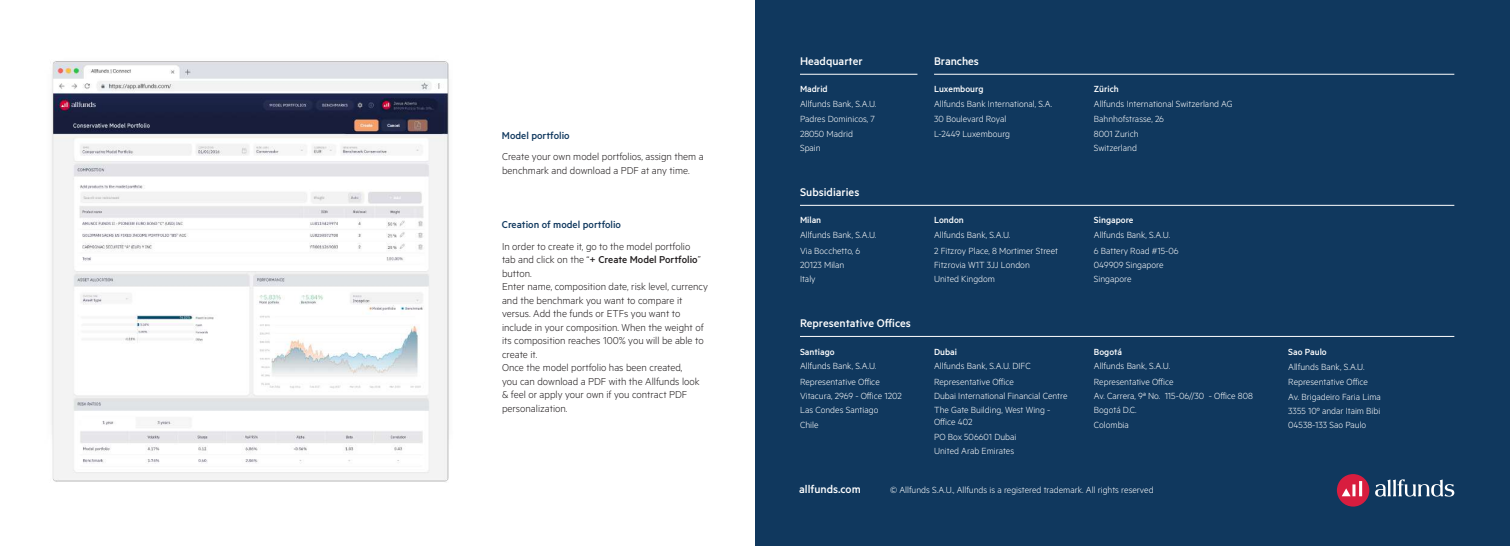
<style>
.page{position:relative;width:1510px;height:546px;background:#fff}
.page>*{position:absolute;margin:0;border:0;box-sizing:border-box;transform-origin:0 0}
.t1{font:500 12.5px "Metric";color:#fff}
.t2{font:300 11.25px/13.5px "Metric";color:#231f20}
.t3{font:500 11.25px "Metric";color:#10385e}
.t4{font:300 10px/14.4px "Metric";color:#fff}
.t5{font:500 10px "Metric";color:#fff}
.s1{font-weight:500}
</style>
<div class="page">
<img style="left:52px;top:61px;width:397px;height:421px">
<div style="left:755px;top:0;width:754px;height:546px;background:#10385e"></div>
<hr style="left:800px;top:74px;width:117px;height:1px;background:#fff">
<hr style="left:934px;top:74px;width:520px;height:1px;background:#fff">
<hr style="left:800px;top:205px;width:654px;height:1px;background:#fff">
<hr style="left:800px;top:336px;width:654px;height:1px;background:#fff">
<svg style="left:1375px;top:479px;width:79px;height:17px"></svg>
<div style="left:1336px;top:474px;width:33px;height:32px;background:#d81d3f;border-radius:50%"></div>
<svg style="left:1342px;top:481px;width:20px;height:15px"></svg>
<p class="t3" style="left:502px;top:129px;width:69px">Model portfolio</p>
<p class="t2" style="left:502px;top:149px;width:203px">Create your own model portfolios, assign them a benchmark and download a PDF at any time.</p>
<p class="t3" style="left:502px;top:218px;width:121px">Creation of model portfolio</p>
<p class="t2" style="left:502px;top:239px;width:207px">In order to create it, go to the model portfolio<br>tab and click on the “<span class="s1">+ Create Model Portfolio</span>” button.<br>Enter name, composition date, risk level, currency and the benchmark you want to compare it versus. Add the funds or ETFs you want to include in your composition. When the weight of its composition reaches 100% you will be able to create it.<br>Once the model portfolio has been created,<br>you can download a PDF with the Allfunds look &amp; feel or apply your own if you contract PDF personalization.</p>
<p class="t1" style="left:800px;top:54px;width:64px">Headquarter</p>
<p class="t1" style="left:934px;top:54px;width:46px">Branches</p>
<p class="t5" style="left:800px;top:83px;width:29px">Madrid</p>
<p class="t5" style="left:934px;top:83px;width:51px">Luxembourg</p>
<p class="t5" style="left:1093px;top:83px;width:26px">Zürich</p>
<p class="t4" style="left:800px;top:96px;width:78px">Allfunds Bank, S.A.U.</p>
<p class="t4" style="left:934px;top:96px;width:120px">Allfunds Bank International, S.A.</p>
<p class="t4" style="left:1093px;top:96px;width:140px">Allfunds International Switzerland AG</p>
<p class="t4" style="left:800px;top:112px;width:76px">Padres Dominicos, 7</p>
<p class="t4" style="left:934px;top:112px;width:74px">30 Boulevard Royal</p>
<p class="t4" style="left:1093px;top:112px;width:72px">Bahnhofstrasse, 26</p>
<p class="t4" style="left:800px;top:126px;width:54px">28050 Madrid</p>
<p class="t4" style="left:934px;top:126px;width:78px">L-2449 Luxembourg</p>
<p class="t4" style="left:1093px;top:126px;width:46px">8001 Zurich</p>
<p class="t4" style="left:800px;top:140px;width:22px">Spain</p>
<p class="t4" style="left:1093px;top:140px;width:45px">Switzerland</p>
<p class="t1" style="left:800px;top:185px;width:61px">Subsidiaries</p>
<p class="t5" style="left:800px;top:214px;width:23px">Milan</p>
<p class="t5" style="left:934px;top:214px;width:31px">London</p>
<p class="t5" style="left:1093px;top:214px;width:41px">Singapore</p>
<p class="t4" style="left:800px;top:227px;width:78px">Allfunds Bank, S.A.U.</p>
<p class="t4" style="left:934px;top:227px;width:78px">Allfunds Bank, S.A.U.</p>
<p class="t4" style="left:1093px;top:227px;width:78px">Allfunds Bank, S.A.U.</p>
<p class="t4" style="left:800px;top:243px;width:62px">Via Bocchetto, 6</p>
<p class="t4" style="left:934px;top:243px;width:125px">2 Fitzroy Place, 8 Mortimer Street</p>
<p class="t4" style="left:1093px;top:243px;width:86px">6 Battery Road #15-06</p>
<p class="t4" style="left:800px;top:257px;width:46px">20123 Milan</p>
<p class="t4" style="left:934px;top:257px;width:97px">Fitzrovia W1T 3JJ London<br>United Kingdom</p>
<p class="t4" style="left:1093px;top:257px;width:71px">049909 Singapore</p>
<p class="t4" style="left:800px;top:271px;width:17px">Italy</p>
<p class="t4" style="left:1093px;top:271px;width:39px">Singapore</p>
<p class="t1" style="left:800px;top:316px;width:112px">Representative Offices</p>
<p class="t5" style="left:800px;top:345px;width:36px">Santiago</p>
<p class="t5" style="left:934px;top:345px;width:24px">Dubai</p>
<p class="t5" style="left:1093px;top:345px;width:30px">Bogotá</p>
<p class="t5" style="left:1288px;top:346px;width:40px">Sao Paulo</p>
<p class="t4" style="left:800px;top:358px;width:78px">Allfunds Bank, S.A.U.</p>
<p class="t4" style="left:934px;top:358px;width:98px">Allfunds Bank, S.A.U. DIFC</p>
<p class="t4" style="left:1093px;top:358px;width:78px">Allfunds Bank, S.A.U.</p>
<p class="t4" style="left:1288px;top:359px;width:78px">Allfunds Bank, S.A.U.</p>
<p class="t4" style="left:800px;top:374px;width:81px">Representative Office</p>
<p class="t4" style="left:934px;top:374px;width:81px">Representative Office</p>
<p class="t4" style="left:1093px;top:374px;width:81px">Representative Office</p>
<p class="t4" style="left:1288px;top:374px;width:81px">Representative Office</p>
<p class="t4" style="left:800px;top:388px;width:103px">Vitacura, 2969 - Office 1202</p>
<p class="t4" style="left:934px;top:388px;width:135px">Dubai International Financial Centre</p>
<p class="t4" style="left:1288px;top:389px;width:94px">Av. Brigadeiro Faria Lima</p>
<p class="t4" style="left:934px;top:404px;width:118px;line-height:12px">The Gate Building, West Wing -<br>Office 402</p>
<p class="t4" style="left:934px;top:429px;width:84px">PO Box 506601 Dubai<br>United Arab Emirates</p>
<p class="t4" style="left:1093px;top:388px;width:160px">Av. Carrera, 9ª No. 115-06//30 - Office 808<br>Bogotá D.C.<br>Colombia</p>
<p class="t4" style="left:800px;top:402px;width:80px">Las Condes Santiago</p>
<p class="t4" style="left:1288px;top:403px;width:93px">3355 10º andar Itaim Bibi</p>
<p class="t4" style="left:800px;top:417px;width:20px">Chile</p>
<p class="t4" style="left:1288px;top:417px;width:80px">04538-133 Sao Paulo</p>
<p class="t1" style="left:799px;top:482px;width:63px">allfunds.com</p>
<p class="t4" style="left:890px;top:482px;width:265px">© Allfunds S.A.U., Allfunds is a registered trademark. All rights reserved</p>
</div>
